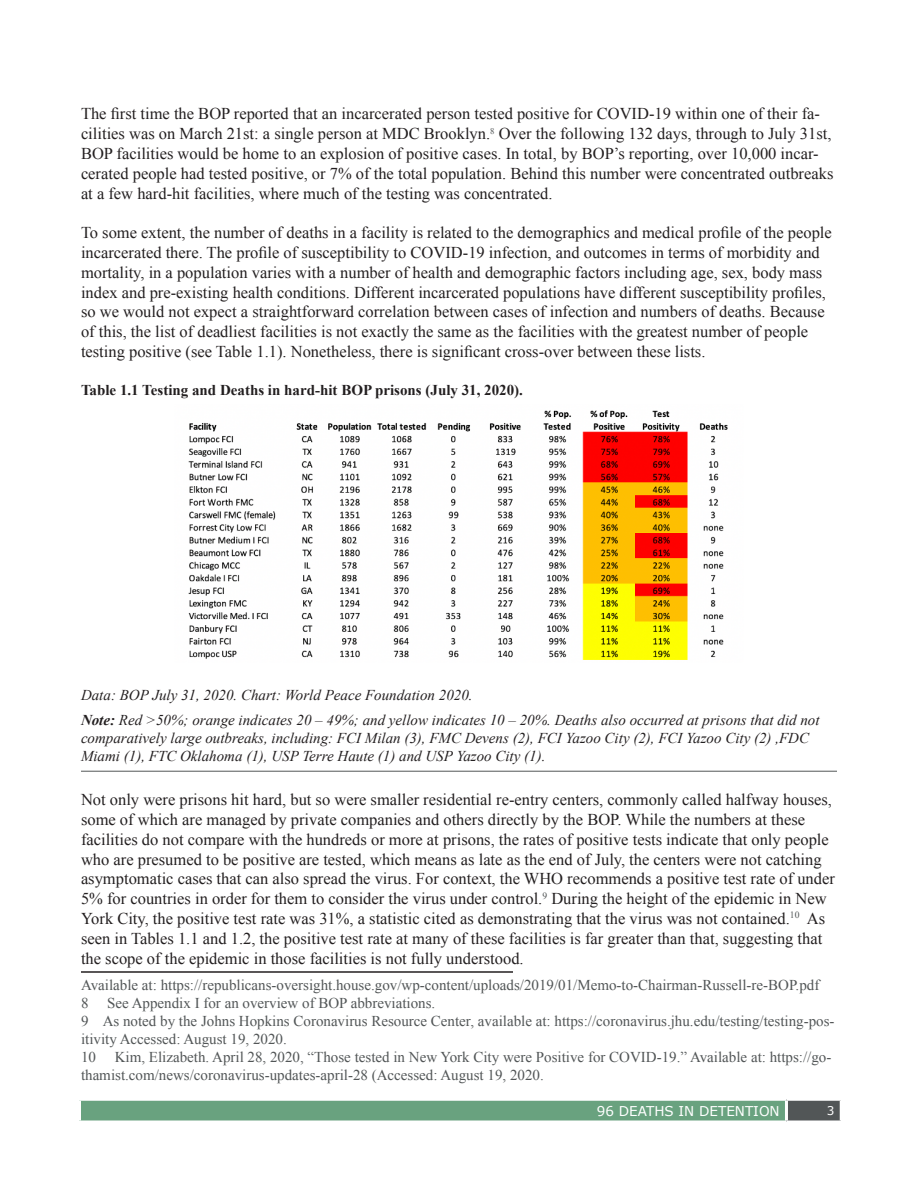
<style>
.page{position:relative;width:918px;height:1188px;background:#fff}
.page>*{position:absolute;margin:0;border:0;box-sizing:border-box;transform-origin:0 0}
.t1{font:16.5px/19.8px "Times New Roman";color:#231f20}
.t2{font:15px/18px "Times New Roman";color:#525657}
.bottom_caption{font:italic 15px/18px "Times New Roman";color:#231f20}
.Caption_style{font:700 15px "Times New Roman";color:#231f20}
.t3{font:13.5px "Verdana";color:#fff}
.t4{font:12px "Verdana";color:#fff}
.s1{font-weight:700}
</style>
<div class="page">
<div style="left:80px;top:1099px;width:706px;height:23px;background:#69a27f"></div>
<div style="left:786px;top:1099px;width:55px;height:23px;background:#525657"></div>
<hr style="left:786px;top:1098px;width:57px;height:3px;background:#fff">
<hr style="left:840px;top:1101px;width:3px;height:19px;background:#fff">
<svg style="left:786px;top:1120px;width:55px;height:2px"></svg>
<hr style="left:78px;top:1098px;width:708px;height:3px;background:#fff">
<hr style="left:78px;top:1101px;width:3px;height:19px;background:#fff">
<hr style="left:785px;top:1101px;width:3px;height:19px;background:#fff">
<svg style="left:79px;top:1120px;width:707px;height:2px"></svg>
<hr style="left:81px;top:771px;width:756px;height:1px;background:#525657">
<img style="left:188px;top:410px;width:540px;height:250px">
<hr style="left:81px;top:971px;width:432px;height:2px;background:#231f20">
<p class="t1" style="left:81px;top:104px;width:754px">The first time the BOP reported that an incarcerated person tested positive for COVID-19 within one of their fa&shy;cilities was on March 21st: a single person at MDC Brooklyn.<sup>8</sup> Over the following 132 days, through to July 31st, BOP facilities would be home to an explosion of positive cases. In total, by BOP’s reporting, over 10,000 incar&shy;cerated people had tested positive, or 7% of the total population. Behind this number were concentrated outbreaks at a few hard-hit facilities, where much of the testing was concentrated.</p>
<p class="t1" style="left:81px;top:223px;width:752px">To some extent, the number of deaths in a facility is related to the demographics and medical profile of the people incarcerated there. The profile of susceptibility to COVID-19 infection, and outcomes in terms of morbidity and mortality, in a population varies with a number of health and demographic factors including age, sex, body mass index and pre-existing health conditions. Different incarcerated populations have different susceptibility profiles, so we would not expect a straightforward correlation between cases of infection and numbers of deaths. Because of this, the list of deadliest facilities is not exactly the same as the facilities with the greatest number of people testing positive (see Table 1.1). Nonetheless, there is significant cross-over between these lists.</p>
<p class="Caption_style" style="left:81px;top:379px;width:444px">Table 1.1 Testing and Deaths in hard-hit BOP prisons (July 31, 2020).</p>
<p class="bottom_caption" style="left:81px;top:685px;width:393px">Data: BOP July 31, 2020. Chart: World Peace Foundation 2020.</p>
<p class="bottom_caption" style="left:81px;top:710px;width:740px"><span class="s1">Note:</span> Red &gt;50%; orange indicates 20 – 49%; and yellow indicates 10 – 20%. Deaths also occurred at prisons that did not comparatively large outbreaks, including: FCI Milan (3), FMC Devens (2), FCI Yazoo City (2), FCI Yazoo City (2) ,FDC<br>Miami (1), FTC Oklahoma (1), USP Terre Haute (1) and USP Yazoo City (1).</p>
<p class="t1" style="left:81px;top:789px;width:755px">Not only were prisons hit hard, but so were smaller residential re-entry centers, commonly called halfway houses, some of which are managed by private companies and others directly by the BOP. While the numbers at these facilities do not compare with the hundreds or more at prisons, the rates of positive tests indicate that only people who are presumed to be positive are tested, which means as late as the end of July, the centers were not catching asymptomatic cases that can also spread the virus. For context, the WHO recommends a positive test rate of under 5% for countries in order for them to consider the virus under control.<sup>9</sup> During the height of the epidemic in New York City, the positive test rate was 31%, a statistic cited as demonstrating that the virus was not contained.<sup>10</sup> As seen in Tables 1.1 and 1.2, the positive test rate at many of these facilities is far greater than that, suggesting that the scope of the epidemic in those facilities is not fully understood.</p>
<p class="t2" style="left:81px;top:976px;width:740px">Available at: https://republicans-oversight.house.gov/wp-content/uploads/2019/01/Memo-to-Chairman-Russell-re-BOP.pdf</p>
<p class="t2" style="left:81px;top:994px;width:9px">8</p>
<p class="t2" style="left:107px;top:994px;width:330px">See Appendix I for an overview of BOP abbreviations.</p>
<p class="t2" style="left:81px;top:1012px;width:755px">9 As noted by the Johns Hopkins Coronavirus Resource Center, available at: https://coronavirus.jhu.edu/testing/testing-pos&shy;itivity Accessed: August 19, 2020.</p>
<p class="t2" style="left:81px;top:1048px;width:16px">10</p>
<p class="t2" style="left:81px;top:1048px;width:752px;text-indent:34px">Kim, Elizabeth. April 28, 2020, “Those tested in New York City were Positive for COVID-19.” Available at: https://go&shy;thamist.com/news/coronavirus-updates-april-28 (Accessed: August 19, 2020.</p>
<p class="t3" style="left:597px;top:1102px;width:184px">96 DEATHS IN DETENTION</p>
<p class="t4" style="left:827px;top:1103px;width:9px">3</p>
</div>
